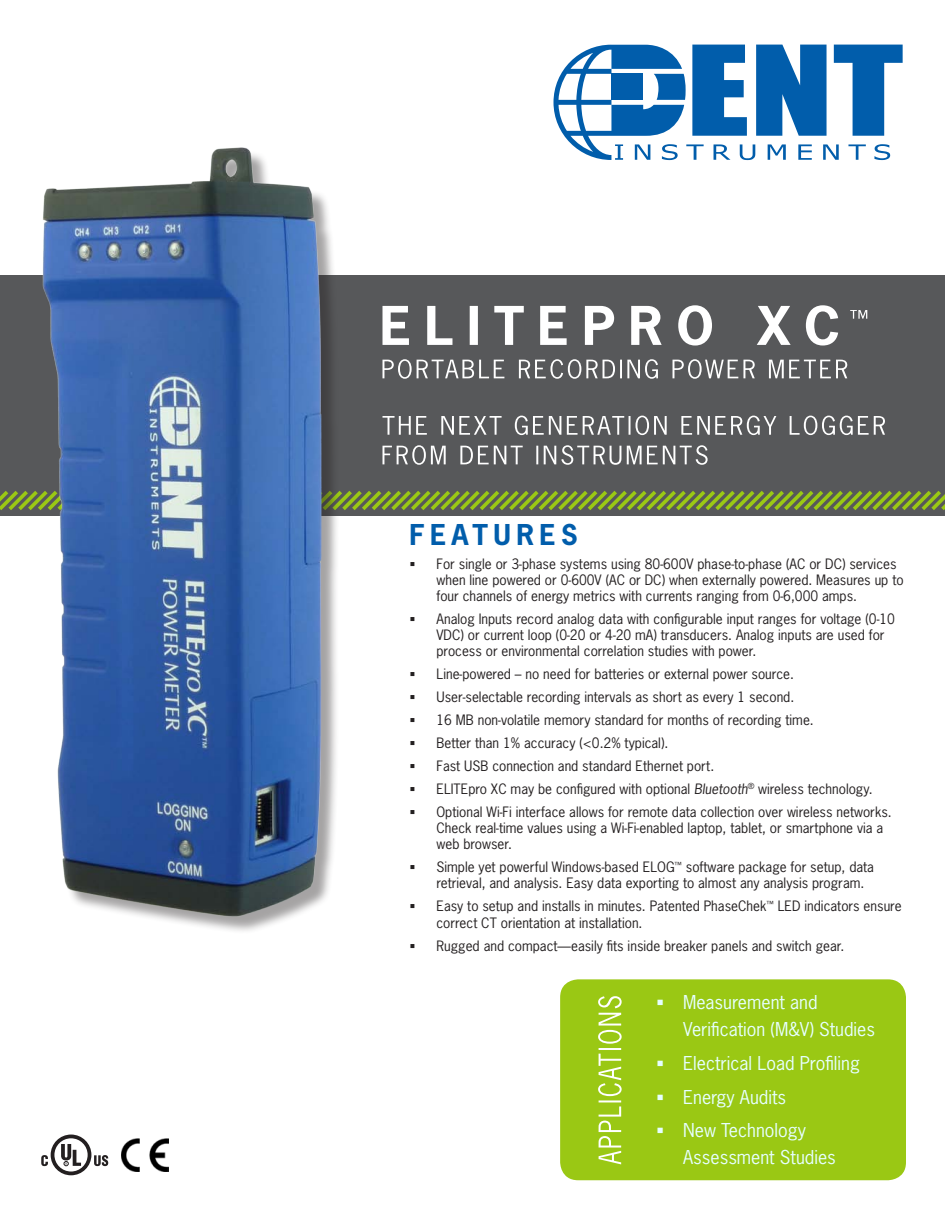
<style>
.page{position:relative;width:945px;height:1215px;background:#fff}
.page>*{position:absolute;margin:0;border:0;box-sizing:border-box;transform-origin:0 0}
.t1{font:700 27px "News Gothic Std";letter-spacing:.2em;color:#015dab}
.t2{font:18px/27px "News Gothic Std";color:#e5ffff}
.t3{font:13.5px/16.2px "News Gothic Std";color:#231f20}
.s1{font-style:italic}
</style>
<div class="page">
<div style="left:0;top:275px;width:945px;height:240px;background:#57585a"></div>
<svg style="left:554px;top:45px;width:349px;height:115px"></svg>
<div style="left:560px;top:979px;width:346px;height:201px;background:#9ac814;border-radius:18px"></div>
<svg style="left:598px;top:996px;width:24px;height:168px"></svg>
<svg style="left:0;top:491px;width:945px;height:19px"></svg>
<svg style="left:850px;top:310px;width:17px;height:9px"></svg>
<svg style="left:382px;top:359px;width:465px;height:20px"></svg>
<svg style="left:383px;top:445px;width:325px;height:20px"></svg>
<svg style="left:383px;top:416px;width:502px;height:19px"></svg>
<div style="left:45px;top:151px;width:295px;height:783px;background:#231f20;opacity:.41"></div>
<img style="left:41px;top:148px;width:281px;height:769px">
<svg style="left:383px;top:305px;width:455px;height:41px"></svg>
<img style="left:121px;top:1138px;width:47px;height:34px">
<svg style="left:41px;top:1135px;width:67px;height:40px"></svg>
<p class="t1" style="left:410px;top:517px;width:170px">FEATURES</p>
<p class="t3" style="left:436px;top:555px;width:469px">For single or 3-phase systems using 80-600V phase-to-phase (AC or DC) services when line powered or 0-600V (AC or DC) when externally powered. Measures up to four channels of energy metrics with currents ranging from 0-6,000 amps.</p>
<p class="t3" style="left:436px;top:611px;width:460px">Analog Inputs record analog data with configurable input ranges for voltage (0-10<br>VDC) or current loop (0-20 or 4-20 mA) transducers. Analog inputs are used for process or environmental correlation studies with power.</p>
<p class="t3" style="left:436px;top:666px;width:359px">Line-powered – no need for batteries or external power source.</p>
<p class="t3" style="left:436px;top:689px;width:359px">User-selectable recording intervals as short as every 1 second.</p>
<p class="t3" style="left:436px;top:712px;width:379px">16 MB non-volatile memory standard for months of recording time.</p>
<p class="t3" style="left:436px;top:735px;width:233px">Better than 1% accuracy (&lt;0.2% typical).</p>
<p class="t3" style="left:436px;top:758px;width:279px">Fast USB connection and standard Ethernet port.</p>
<p class="t3" style="left:436px;top:781px;width:438px">ELITEpro XC may be configured with optional <span class="s1">Bluetooth</span><sup>®</sup> wireless technology.</p>
<p class="t3" style="left:436px;top:804px;width:457px">Optional Wi-Fi interface allows for remote data collection over wireless networks.<br>Check real-time values using a Wi-Fi-enabled laptop, tablet, or smartphone via a web browser.</p>
<p class="t3" style="left:436px;top:859px;width:439px">Simple yet powerful Windows-based ELOG<sup>™</sup> software package for setup, data retrieval, and analysis. Easy data exporting to almost any analysis program.</p>
<p class="t3" style="left:436px;top:898px;width:467px">Easy to setup and installs in minutes. Patented PhaseChek<sup>™</sup> LED indicators ensure correct CT orientation at installation.</p>
<p class="t3" style="left:436px;top:937px;width:409px">Rugged and compact—easily fits inside breaker panels and switch gear.</p>
<p class="t2" style="left:683px;top:989px;width:194px">Measurement and<br>Verification (M&amp;V) Studies</p>
<p class="t2" style="left:683px;top:1049px;width:178px">Electrical Load Profiling</p>
<p class="t2" style="left:683px;top:1083px;width:104px">Energy Audits</p>
<p class="t2" style="left:683px;top:1117px;width:154px">New Technology<br>Assessment Studies</p>
</div>
